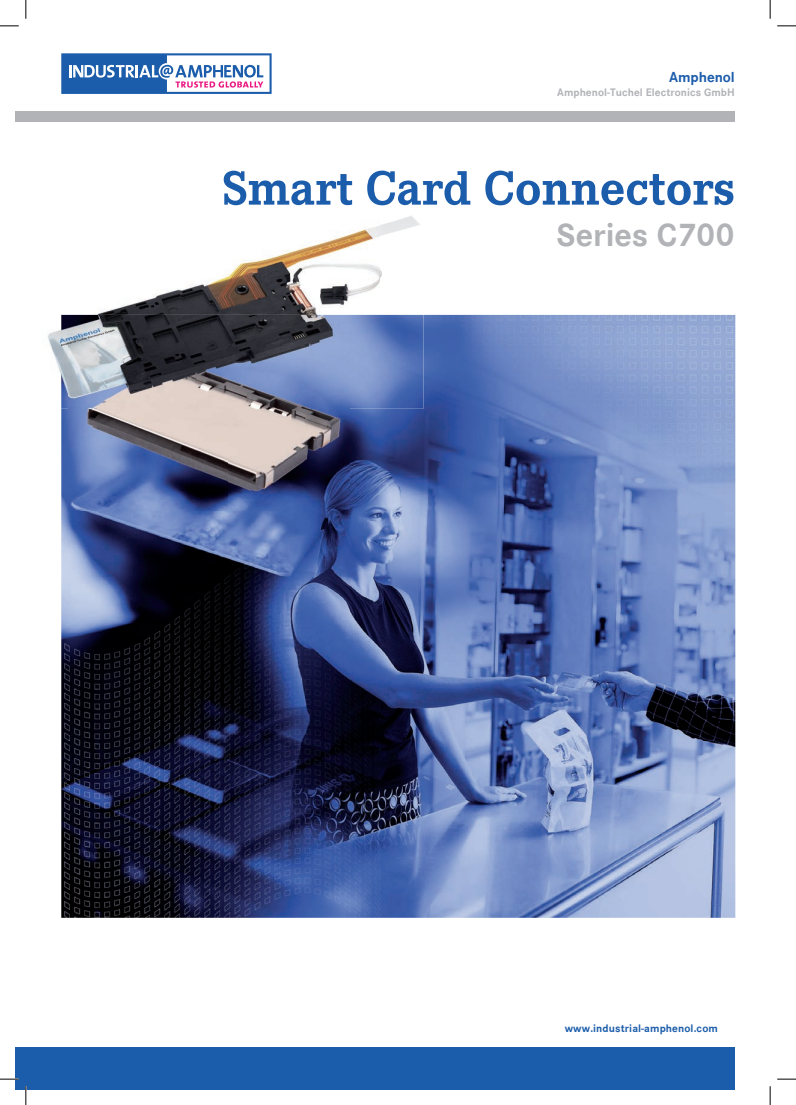
<style>
.page{position:relative;width:796px;height:1105px;background:#fff}
.page>*{position:absolute;margin:0;border:0;box-sizing:border-box;transform-origin:0 0}
.t1{font:700 50px "Corporate E";color:#1c5dab}
.t2{font:700 33.75px "Corporate S";color:#b2b3b7}
.t3{font:700 15px "Corporate S";letter-spacing:-.005em;color:#1c5dab}
.t4{font:700 11.25px "Corporate S";letter-spacing:.005em;color:#b2b3b7}
.t5{font:700 11.25px "Corporate S";letter-spacing:.01em;color:#1c5dab}
</style>
<div class="page">
<img style="left:61px;top:315px;width:674px;height:602px">
<svg style="left:61px;top:53px;width:211px;height:41px"></svg>
<div style="left:15px;top:111px;width:719px;height:11px;background:#b2b3b7"></div>
<div style="left:15px;top:1046px;width:719px;height:43px;background:#1c5dab"></div>
<img style="left:69px;top:408px;width:280px;height:102px">
<img style="left:61px;top:225px;width:320px;height:90px">
<img style="left:47px;top:330px;width:14px;height:45px">
<img style="left:61px;top:315px;width:362px;height:93px">
<svg style="left:0;top:25px;width:19px;height:2px"></svg>
<svg style="left:777px;top:25px;width:19px;height:2px"></svg>
<svg style="left:0;top:1078px;width:19px;height:1px"></svg>
<svg style="left:777px;top:1078px;width:19px;height:1px"></svg>
<svg style="left:25px;top:0;width:2px;height:19px"></svg>
<svg style="left:25px;top:1086px;width:2px;height:18px"></svg>
<svg style="left:769px;top:0;width:2px;height:19px"></svg>
<svg style="left:769px;top:1086px;width:2px;height:18px"></svg>
<h3 class="t3" style="left:669px;top:65px;width:67px">Amphenol</h3>
<p class="t4" style="left:557px;top:83px;width:179px">Amphenol-Tuchel Electronics GmbH</p>
<h1 class="t1" style="left:223px;top:152px;width:513px">Smart Card Connectors</h1>
<h2 class="t2" style="left:556px;top:208px;width:180px">Series C700</h2>
<p class="t5" style="left:565px;top:1018px;width:155px">www.industrial-amphenol.com</p>
</div>
